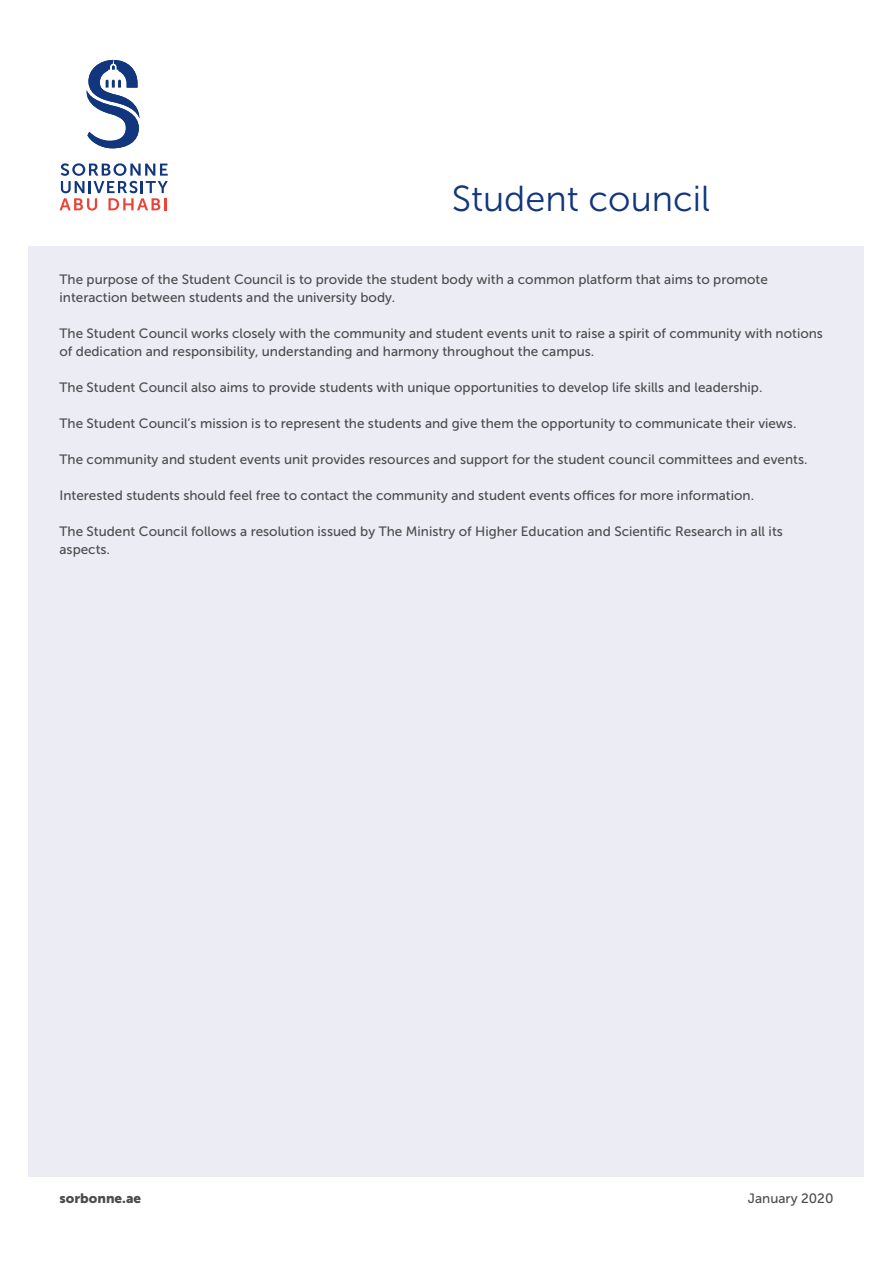
<style>
.page{position:relative;width:893px;height:1263px;background:#fff}
.page>*{position:absolute;margin:0;border:0;box-sizing:border-box;transform-origin:0 0}
.t1{font:36px "Museo Sans 300";color:#11367e}
.t2{font:13.5px/18px "Museo Sans 500";color:#4b4c4d}
.t3{font:13.5px "Museo Sans 900";color:#4b4c4d}
</style>
<div class="page">
<div style="left:29px;top:247px;width:835px;height:930px;background:#ecedf4"></div>
<svg style="left:86px;top:60px;width:54px;height:88px"></svg>
<svg style="left:60px;top:163px;width:108px;height:48px"></svg>
<p class="t1" style="left:452px;top:179px;width:260px">Student council</p>
<p class="t2" style="left:60px;top:270px;width:710px">The purpose of the Student Council is to provide the student body with a common platform that aims to promote interaction between students and the university body.</p>
<p class="t2" style="left:60px;top:324px;width:765px">The Student Council works closely with the community and student events unit to raise a spirit of community with notions of dedication and responsibility, understanding and harmony throughout the campus.</p>
<p class="t2" style="left:60px;top:378px;width:704px">The Student Council also aims to provide students with unique opportunities to develop life skills and leadership.</p>
<p class="t2" style="left:60px;top:414px;width:738px">The Student Council’s mission is to represent the students and give them the opportunity to communicate their views.</p>
<p class="t2" style="left:60px;top:450px;width:749px">The community and student events unit provides resources and support for the student council committees and events.</p>
<p class="t2" style="left:60px;top:486px;width:696px">Interested students should feel free to contact the community and student events offices for more information.</p>
<p class="t2" style="left:60px;top:522px;width:725px">The Student Council follows a resolution issued by The Ministry of Higher Education and Scientific Research in all its aspects.</p>
<p class="t3" style="left:60px;top:1191px;width:83px">sorbonne.ae</p>
<p class="t2" style="left:748px;top:1190px;width:87px">January 2020</p>
</div>
